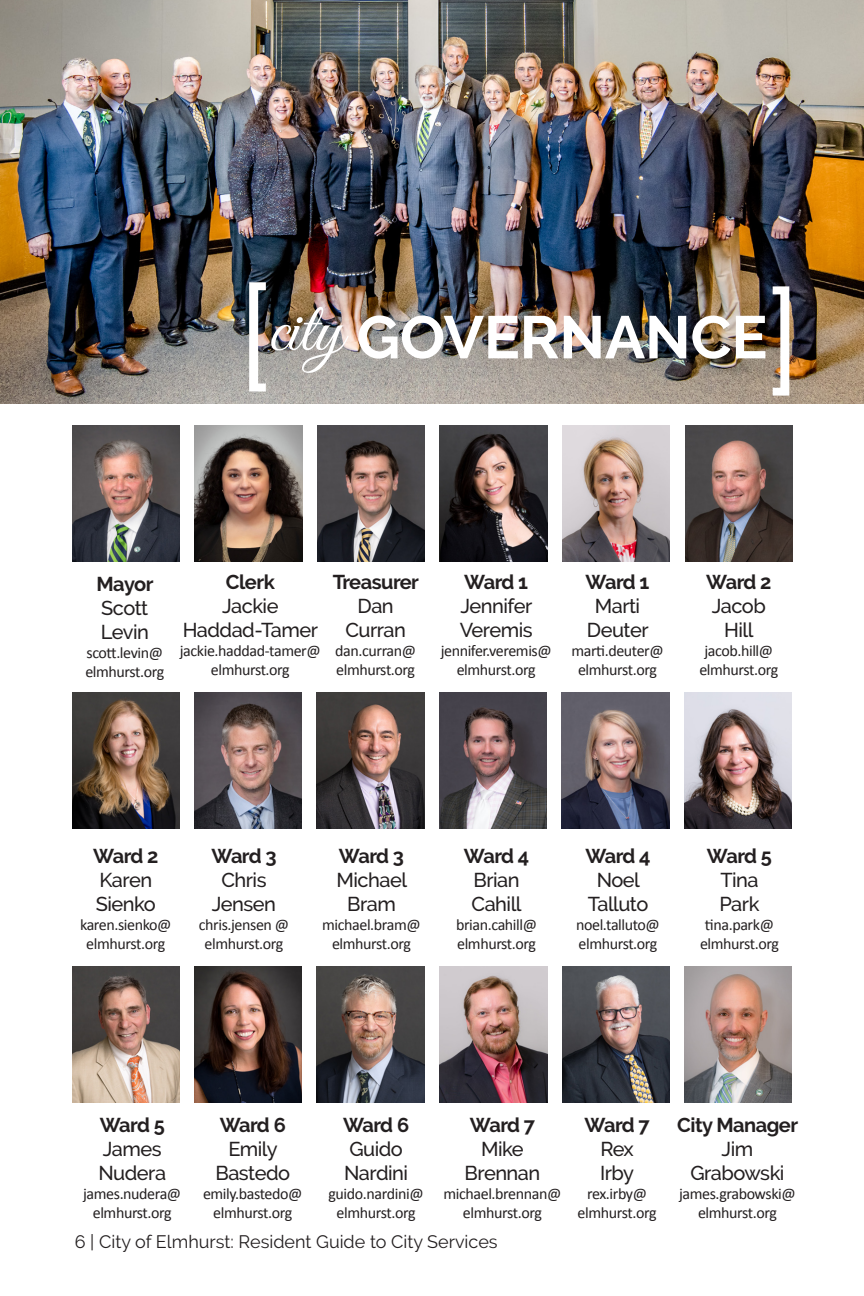
<style>
.page{position:relative;width:864px;height:1296px;background:#fff}
.page>*{position:absolute;margin:0;border:0;box-sizing:border-box;transform-origin:0 0}
.t1{font:140px "Raleway";color:#fff}
.t2{font:72px "Great Vibes";color:#fff}
.t3{font:700 60px "Raleway";letter-spacing:-.005em;color:#fff}
.t4{font:500 20px "Raleway";letter-spacing:-.025em;color:#231f20}
.t5{font:700 20px "Raleway";letter-spacing:-.03em;color:#231f20}
.t6{font:18px "Raleway";color:#231f20}
.t7{font:16px/19.2px "Calibri";letter-spacing:-.025em;color:#231f20;text-align:center}
</style>
<div class="page">
<img style="left:0;top:0;width:864px;height:404px">
<img style="left:72px;top:426px;width:108px;height:136px">
<img style="left:685px;top:426px;width:108px;height:136px">
<img style="left:72px;top:692px;width:108px;height:136px">
<img style="left:317px;top:426px;width:108px;height:136px">
<img style="left:194px;top:692px;width:108px;height:136px">
<img style="left:440px;top:426px;width:107px;height:136px">
<img style="left:317px;top:692px;width:107px;height:136px">
<img style="left:562px;top:426px;width:108px;height:136px">
<img style="left:439px;top:692px;width:108px;height:136px">
<img style="left:562px;top:692px;width:107px;height:136px">
<img style="left:72px;top:967px;width:108px;height:136px">
<img style="left:684px;top:692px;width:108px;height:136px">
<img style="left:317px;top:967px;width:107px;height:136px">
<img style="left:194px;top:967px;width:108px;height:136px">
<img style="left:440px;top:967px;width:107px;height:136px">
<img style="left:562px;top:967px;width:108px;height:136px">
<img style="left:684px;top:967px;width:108px;height:136px">
<img style="left:195px;top:426px;width:107px;height:136px">
<p class="t1" style="left:237px;top:255px;width:38px">[</p>
<p class="t1" style="left:802px;top:423px;width:38px;rotate:-180deg">[</p>
<p class="t2" style="left:269px;top:289px;width:76px">city</p>
<p class="t3" style="left:357px;top:303px;width:412px">GOVERNANCE</p>
<p class="t5" style="left:97px;top:572px;width:58px">Mayor</p>
<p class="t4" style="left:101px;top:596px;width:49px">Scott</p>
<p class="t4" style="left:101px;top:620px;width:50px">Levin</p>
<p class="t7" style="left:86px;top:642px;width:78px">scott.levin@</p>
<p class="t7" style="left:85px;top:662px;width:80px">elmhurst.org</p>
<p class="t5" style="left:226px;top:571px;width:50px">Clerk</p>
<p class="t4" style="left:222px;top:594px;width:58px">Jackie</p>
<p class="t4" style="left:183px;top:618px;width:137px">Haddad-Tamer</p>
<p class="t7" style="left:180px;top:641px;width:142px">jackie.haddad-tamer@</p>
<p class="t7" style="left:211px;top:660px;width:80px">elmhurst.org</p>
<p class="t5" style="left:333px;top:571px;width:88px">Treasurer</p>
<p class="t4" style="left:358px;top:594px;width:38px">Dan</p>
<p class="t4" style="left:345px;top:618px;width:62px">Curran</p>
<p class="t7" style="left:335px;top:641px;width:82px;text-align:left">dan.curran@ elmhurst.org</p>
<p class="t5" style="left:464px;top:571px;width:65px">Ward 1</p>
<p class="t4" style="left:461px;top:594px;width:73px">Jennifer</p>
<p class="t4" style="left:460px;top:618px;width:74px">Veremis</p>
<p class="t7" style="left:441px;top:641px;width:113px">jennifer.veremis@ elmhurst.org</p>
<p class="t5" style="left:586px;top:571px;width:65px">Ward 1</p>
<p class="t4" style="left:595px;top:594px;width:47px">Marti</p>
<p class="t4" style="left:587px;top:618px;width:63px">Deuter</p>
<p class="t7" style="left:571px;top:641px;width:94px">marti.deuter@ elmhurst.org</p>
<p class="t5" style="left:706px;top:571px;width:67px">Ward 2</p>
<p class="t4" style="left:712px;top:594px;width:56px">Jacob</p>
<p class="t4" style="left:724px;top:618px;width:31px">Hill</p>
<p class="t7" style="left:705px;top:641px;width:70px">jacob.hill@</p>
<p class="t7" style="left:699px;top:660px;width:80px">elmhurst.org</p>
<p class="t5" style="left:93px;top:844px;width:67px">Ward 2</p>
<p class="t4" style="left:99px;top:868px;width:54px">Karen</p>
<p class="t4" style="left:96px;top:892px;width:62px">Sienko</p>
<p class="t7" style="left:80px;top:915px;width:93px">karen.sienko@</p>
<p class="t7" style="left:86px;top:934px;width:80px">elmhurst.org</p>
<p class="t5" style="left:211px;top:844px;width:67px">Ward 3</p>
<p class="t4" style="left:221px;top:868px;width:47px">Chris</p>
<p class="t4" style="left:212px;top:892px;width:66px">Jensen</p>
<p class="t7" style="left:199px;top:915px;width:92px">chris.jensen @ elmhurst.org</p>
<p class="t5" style="left:339px;top:844px;width:67px">Ward 3</p>
<p class="t4" style="left:337px;top:868px;width:72px">Michael</p>
<p class="t4" style="left:347px;top:892px;width:50px">Bram</p>
<p class="t7" style="left:322px;top:915px;width:100px">michael.bram@</p>
<p class="t7" style="left:332px;top:934px;width:80px">elmhurst.org</p>
<p class="t5" style="left:464px;top:844px;width:67px">Ward 4</p>
<p class="t4" style="left:474px;top:868px;width:48px">Brian</p>
<p class="t4" style="left:472px;top:892px;width:52px">Cahill</p>
<p class="t7" style="left:456px;top:915px;width:82px">brian.cahill@</p>
<p class="t7" style="left:457px;top:934px;width:80px">elmhurst.org</p>
<p class="t5" style="left:585px;top:844px;width:67px">Ward 4</p>
<p class="t4" style="left:597px;top:868px;width:45px">Noel</p>
<p class="t4" style="left:588px;top:892px;width:62px">Talluto</p>
<p class="t7" style="left:576px;top:915px;width:85px;text-align:left">noel.talluto@ elmhurst.org</p>
<p class="t5" style="left:707px;top:844px;width:67px">Ward 5</p>
<p class="t4" style="left:720px;top:868px;width:40px">Tina</p>
<p class="t4" style="left:719px;top:892px;width:41px">Park</p>
<p class="t7" style="left:705px;top:915px;width:71px">tina.park@</p>
<p class="t7" style="left:700px;top:934px;width:80px">elmhurst.org</p>
<p class="t5" style="left:100px;top:1113px;width:67px">Ward 5</p>
<p class="t4" style="left:103px;top:1137px;width:60px">James</p>
<p class="t4" style="left:98px;top:1161px;width:69px">Nudera</p>
<p class="t7" style="left:83px;top:1183px;width:100px">james.nudera@</p>
<p class="t7" style="left:93px;top:1203px;width:80px">elmhurst.org</p>
<p class="t5" style="left:220px;top:1113px;width:68px">Ward 6</p>
<p class="t4" style="left:228px;top:1137px;width:51px">Emily</p>
<p class="t4" style="left:215px;top:1161px;width:76px">Bastedo</p>
<p class="t7" style="left:203px;top:1183px;width:101px">emily.bastedo@ elmhurst.org</p>
<p class="t5" style="left:343px;top:1113px;width:68px">Ward 6</p>
<p class="t4" style="left:349px;top:1137px;width:55px">Guido</p>
<p class="t4" style="left:344px;top:1161px;width:66px">Nardini</p>
<p class="t7" style="left:329px;top:1183px;width:97px">guido.nardini@ elmhurst.org</p>
<p class="t5" style="left:470px;top:1113px;width:67px">Ward 7</p>
<p class="t4" style="left:481px;top:1137px;width:44px">Mike</p>
<p class="t4" style="left:465px;top:1161px;width:77px">Brennan</p>
<p class="t7" style="left:444px;top:1183px;width:119px">michael.brennan@ elmhurst.org</p>
<p class="t6" style="left:75px;top:1232px;width:424px">6 | City of Elmhurst: Resident Guide to City Services</p>
<p class="t5" style="left:585px;top:1113px;width:67px">Ward 7</p>
<p class="t4" style="left:600px;top:1137px;width:35px">Rex</p>
<p class="t4" style="left:600px;top:1161px;width:35px">Irby</p>
<p class="t7" style="left:587px;top:1183px;width:61px">rex.irby@</p>
<p class="t7" style="left:578px;top:1203px;width:80px">elmhurst.org</p>
<p class="t5" style="left:677px;top:1113px;width:122px">City Manager</p>
<p class="t4" style="left:722px;top:1137px;width:33px">Jim</p>
<p class="t4" style="left:690px;top:1161px;width:96px">Grabowski</p>
<p class="t7" style="left:679px;top:1183px;width:118px">james.grabowski@ elmhurst.org</p>
</div>
